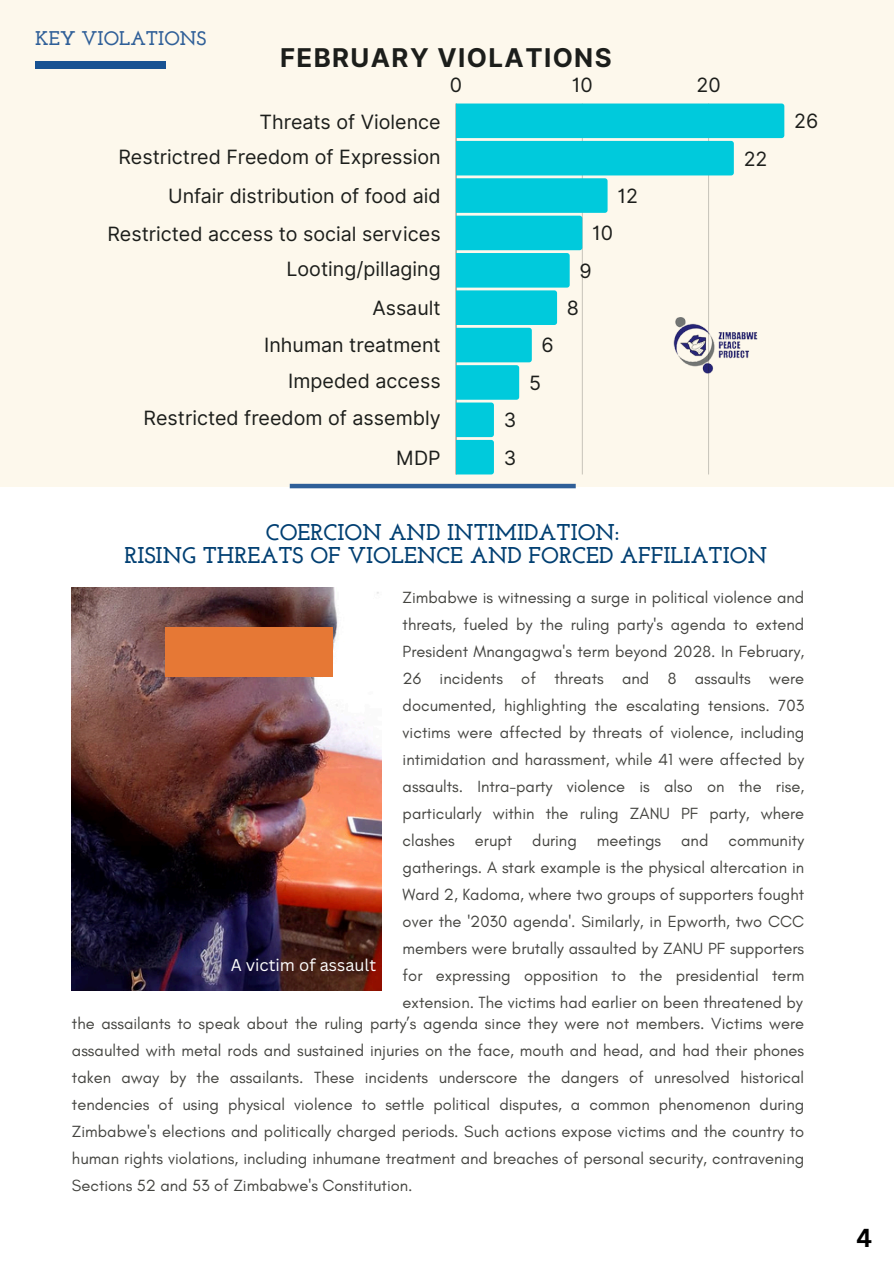
<style>
.page{position:relative;width:894px;height:1264px;background:#fff}
.page>*{position:absolute;margin:0;border:0;box-sizing:border-box;transform-origin:0 0}
.t1{font:700 25.8px "Inter";letter-spacing:.055em;color:#1c1e1b}
.t2{font:700 25.2px "Canva Sans";color:#000}
.t3{font:700 22.8px/23.7px "Josefin Slab";color:#003f72;text-align:center}
.t4{font:19.65px "Inter";color:#1c1e1b}
.t5{font:700 19.65px "Josefin Slab";color:#2f5f98}
.t6{font:16.5px/27px "Glacial Indifference";color:#444440;text-align:justify}
.t7{font:16.5px "Canva Sans";color:#fff}
</style>
<div class="page">
<div style="left:0;top:0;width:893px;height:486px;background:#fdf8ec"></div>
<div style="left:35px;top:61px;width:130px;height:7px;background:#185292"></div>
<hr style="left:290px;top:484px;width:285px;height:4px;background:#2f5f98">
<hr style="left:455px;top:103px;width:1px;height:371px;background:#1c1e1b">
<svg style="left:456px;top:103px;width:328px;height:371px"></svg>
<img style="left:72px;top:587px;width:309px;height:403px">
<div style="left:165px;top:627px;width:168px;height:50px;background:#e67835"></div>
<h3 class="t5" style="left:35px;top:31px;width:172px">KEY VIOLATIONS</h3>
<h1 class="t1" style="left:280px;top:42px;width:333px">FEBRUARY VIOLATIONS</h1>
<p class="t4" style="left:450px;top:73px;width:14px">0</p>
<p class="t4" style="left:571px;top:73px;width:22px">10</p>
<p class="t4" style="left:696px;top:73px;width:26px">20</p>
<p class="t4" style="left:259px;top:110px;width:182px">Threats of Violence</p>
<p class="t4" style="left:794px;top:109px;width:26px">26</p>
<p class="t4" style="left:118px;top:145px;width:323px">Restrictred Freedom of Expression</p>
<p class="t4" style="left:743px;top:147px;width:25px">22</p>
<p class="t4" style="left:168px;top:184px;width:274px">Unfair distribution of food aid</p>
<p class="t4" style="left:617px;top:184px;width:22px">12</p>
<p class="t4" style="left:107px;top:222px;width:334px">Restricted access to social services</p>
<p class="t4" style="left:592px;top:221px;width:22px">10</p>
<p class="t4" style="left:286px;top:257px;width:156px">Looting/pillaging</p>
<p class="t4" style="left:579px;top:259px;width:14px">9</p>
<p class="t4" style="left:372px;top:296px;width:70px">Assault</p>
<p class="t4" style="left:566px;top:296px;width:14px">8</p>
<p class="t4" style="left:264px;top:333px;width:178px">Inhuman treatment</p>
<p class="t4" style="left:541px;top:333px;width:14px">6</p>
<p class="t4" style="left:288px;top:369px;width:154px">Impeded access</p>
<p class="t4" style="left:529px;top:371px;width:13px">5</p>
<p class="t4" style="left:143px;top:406px;width:298px">Restricted freedom of assembly</p>
<p class="t4" style="left:503px;top:408px;width:14px">3</p>
<p class="t4" style="left:396px;top:445px;width:46px">MDP</p>
<p class="t4" style="left:503px;top:445px;width:14px">3</p>
<p class="t3" style="left:124px;top:522px;width:644px">COERCION AND INTIMIDATION:<br>RISING THREATS OF VIOLENCE AND FORCED AFFILIATION</p>
<p class="t6" style="left:402px;top:583px;width:403px">Zimbabwe is witnessing a surge in political violence and threats, fueled by the ruling party's agenda to extend President Mnangagwa's term beyond 2028. In February, 26 incidents of threats and 8 assaults were documented, highlighting the escalating tensions. 703 victims were affected by threats of violence, including intimidation and harassment, while 41 were affected by assaults. Intra-party violence is also on the rise, particularly within the ruling ZANU PF party, where clashes erupt during meetings and community gatherings. A stark example is the physical altercation in Ward 2, Kadoma, where two groups of supporters fought over the '2030 agenda'. Similarly, in Epworth, two CCC members were brutally assaulted by ZANU PF supporters for expressing opposition to the presidential term extension. The victims had earlier on been threatened by</p>
<p class="t7" style="left:230px;top:953px;width:147px">A victim of assault</p>
<p class="t6" style="left:72px;top:1009px;width:733px">the assailants to speak about the ruling party’s agenda since they were not members. Victims were assaulted with metal rods and sustained injuries on the face, mouth and head, and had their phones taken away by the assailants. These incidents underscore the dangers of unresolved historical tendencies of using physical violence to settle political disputes, a common phenomenon during Zimbabwe's elections and politically charged periods. Such actions expose victims and the country to human rights violations, including inhumane treatment and breaches of personal security, contravening Sections 52 and 53 of Zimbabwe's Constitution.</p>
<h2 class="t2" style="left:856px;top:1220px;width:17px">4</h2>
</div>
